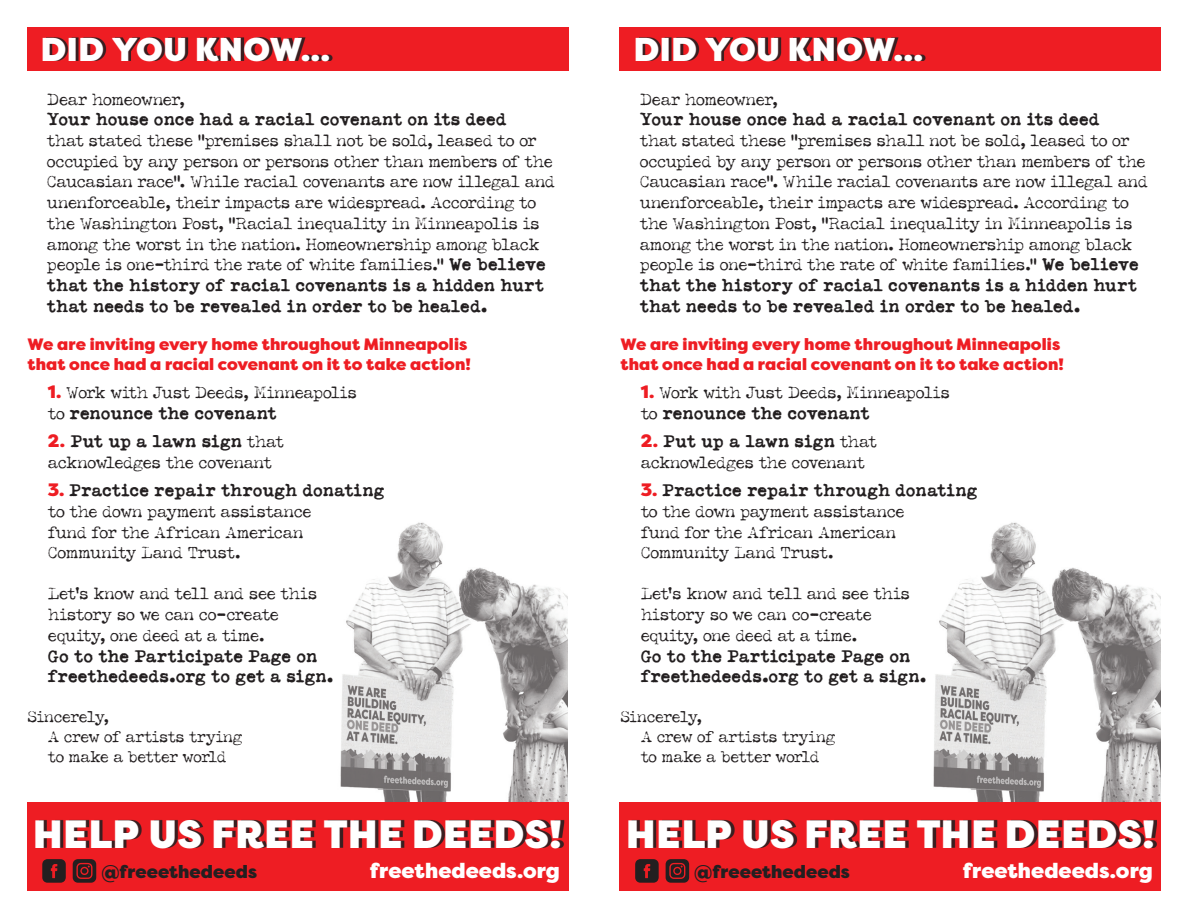
<style>
.page{position:relative;width:1188px;height:918px;background:#fff}
.page>*{position:absolute;margin:0;border:0;box-sizing:border-box;transform-origin:0 0}
.Filson{font:900 39.45px "Filson Pro";letter-spacing:.02em;color:#fff}
.Filson-2{font:900 33px "Filson Pro";letter-spacing:.02em;color:#fff}
.Filson-3{font:900 21px "Filson Pro";color:#fff}
.Filson-4{font:900 18px "Filson Pro";letter-spacing:.005em;color:#231f20}
.t1{font:17.25px/20.7px "Typeka";letter-spacing:-.02em;color:#231f20}
.t2{font:700 17.25px/20.7px "Typeka";color:#231f20}
.Filson-5{font:900 16.5px/19.8px "Filson Pro";letter-spacing:.005em;color:#ee1d23}
.t3{font:16.5px/19.8px "Typeka";letter-spacing:-.02em;color:#231f20}
.s1{font-weight:700}
.s2{font-family:"Filson Pro";font-weight:900;font-size:18px;color:#ee1d23}
</style>
<div class="page">
<img style="left:340px;top:522px;width:228px;height:280px">
<img style="left:933px;top:522px;width:227px;height:280px">
<div style="left:27px;top:802px;width:541px;height:89px;background:#ee1d23"></div>
<div style="left:620px;top:802px;width:541px;height:89px;background:#ee1d23"></div>
<div style="left:27px;top:27px;width:541px;height:43px;background:#ee1d23"></div>
<div style="left:620px;top:27px;width:541px;height:43px;background:#ee1d23"></div>
<div style="left:39px;top:820px;width:525px;height:28px;background:#231f20;opacity:.88"></div>
<div style="left:632px;top:820px;width:525px;height:28px;background:#231f20;opacity:.88"></div>
<div style="left:46px;top:38px;width:287px;height:23px;background:#231f20;opacity:.88"></div>
<div style="left:639px;top:38px;width:287px;height:23px;background:#231f20;opacity:.88"></div>
<svg style="left:73px;top:859px;width:23px;height:24px"></svg>
<svg style="left:666px;top:859px;width:23px;height:24px"></svg>
<svg style="left:42px;top:859px;width:24px;height:24px"></svg>
<svg style="left:635px;top:859px;width:24px;height:24px"></svg>
<p class="Filson-2" style="left:41px;top:29px;width:291px">DID YOU KNOW...</p>
<p class="Filson-2" style="left:634px;top:29px;width:291px">DID YOU KNOW...</p>
<p class="t1" style="left:47px;top:89px;width:510px">Dear homeowner,<br><span class="s1">Your house once had a racial covenant on its deed<br></span>that stated these “premises shall not be sold, leased to or occupied by any person or persons other than members of the Caucasian race”. While racial covenants are now illegal and unenforceable, their impacts are widespread. According to the Washington Post, “Racial inequality in Minneapolis is among the worst in the nation. Homeownership among black people is one-third the rate of white families.” <span class="s1">We believe that the history of racial covenants is a hidden hurt that needs to be revealed in order to be healed.</span></p>
<p class="t1" style="left:640px;top:89px;width:510px">Dear homeowner,<br><span class="s1">Your house once had a racial covenant on its deed<br></span>that stated these “premises shall not be sold, leased to or occupied by any person or persons other than members of the Caucasian race”. While racial covenants are now illegal and unenforceable, their impacts are widespread. According to the Washington Post, “Racial inequality in Minneapolis is among the worst in the nation. Homeownership among black people is one-third the rate of white families.” <span class="s1">We believe that the history of racial covenants is a hidden hurt that needs to be revealed in order to be healed.</span></p>
<p class="Filson-5" style="left:28px;top:335px;width:445px">We are inviting every home throughout Minneapolis that once had a racial covenant on it to take action!</p>
<p class="t1" style="left:48px;top:383px;width:311px"><span class="s2">1.</span> Work with Just Deeds, Minneapolis to <span class="s1">renounce the covenant</span></p>
<p class="t1" style="left:48px;top:432px;width:238px"><span class="s2">2.</span> <span class="s1">Put up a lawn sign</span> that acknowledges the covenant</p>
<p class="t1" style="left:48px;top:481px;width:338px"><span class="s2">3.</span> <span class="s1">Practice repair through donating </span>to the down payment assistance<br>fund for the African American<br>Community Land Trust.</p>
<p class="t1" style="left:48px;top:584px;width:271px">Let’s know and tell and see this history so we can co-create equity, one deed at a time.</p>
<p class="t2" style="left:48px;top:645px;width:287px">Go to the Participate Page on freethedeeds.org to get a sign.</p>
<p class="t3" style="left:28px;top:707px;width:83px">Sincerely,</p>
<p class="t3" style="left:48px;top:727px;width:196px">A crew of artists trying to make a better world</p>
<p class="Filson-5" style="left:620px;top:335px;width:445px">We are inviting every home throughout Minneapolis that once had a racial covenant on it to take action!</p>
<p class="t1" style="left:641px;top:383px;width:311px"><span class="s2">1.</span> Work with Just Deeds, Minneapolis to <span class="s1">renounce the covenant</span></p>
<p class="t1" style="left:641px;top:432px;width:238px"><span class="s2">2.</span> <span class="s1">Put up a lawn sign</span> that acknowledges the covenant</p>
<p class="t1" style="left:641px;top:481px;width:338px"><span class="s2">3.</span> <span class="s1">Practice repair through donating </span>to the down payment assistance<br>fund for the African American<br>Community Land Trust.</p>
<p class="t1" style="left:641px;top:584px;width:271px">Let’s know and tell and see this history so we can co-create equity, one deed at a time.</p>
<p class="t2" style="left:641px;top:645px;width:287px">Go to the Participate Page on freethedeeds.org to get a sign.</p>
<p class="t3" style="left:620px;top:707px;width:83px">Sincerely,</p>
<p class="t3" style="left:641px;top:727px;width:196px">A crew of artists trying to make a better world</p>
<p class="Filson" style="left:33px;top:809px;width:531px">HELP US FREE THE DEEDS!</p>
<p class="Filson" style="left:626px;top:809px;width:531px">HELP US FREE THE DEEDS!</p>
<p class="Filson-3" style="left:370px;top:857px;width:192px">freethedeeds.org</p>
<p class="Filson-3" style="left:963px;top:857px;width:192px">freethedeeds.org</p>
<p class="Filson-4" style="left:101px;top:860px;width:157px">@freeethedeeds</p>
<p class="Filson-4" style="left:694px;top:860px;width:157px">@freeethedeeds</p>
</div>
